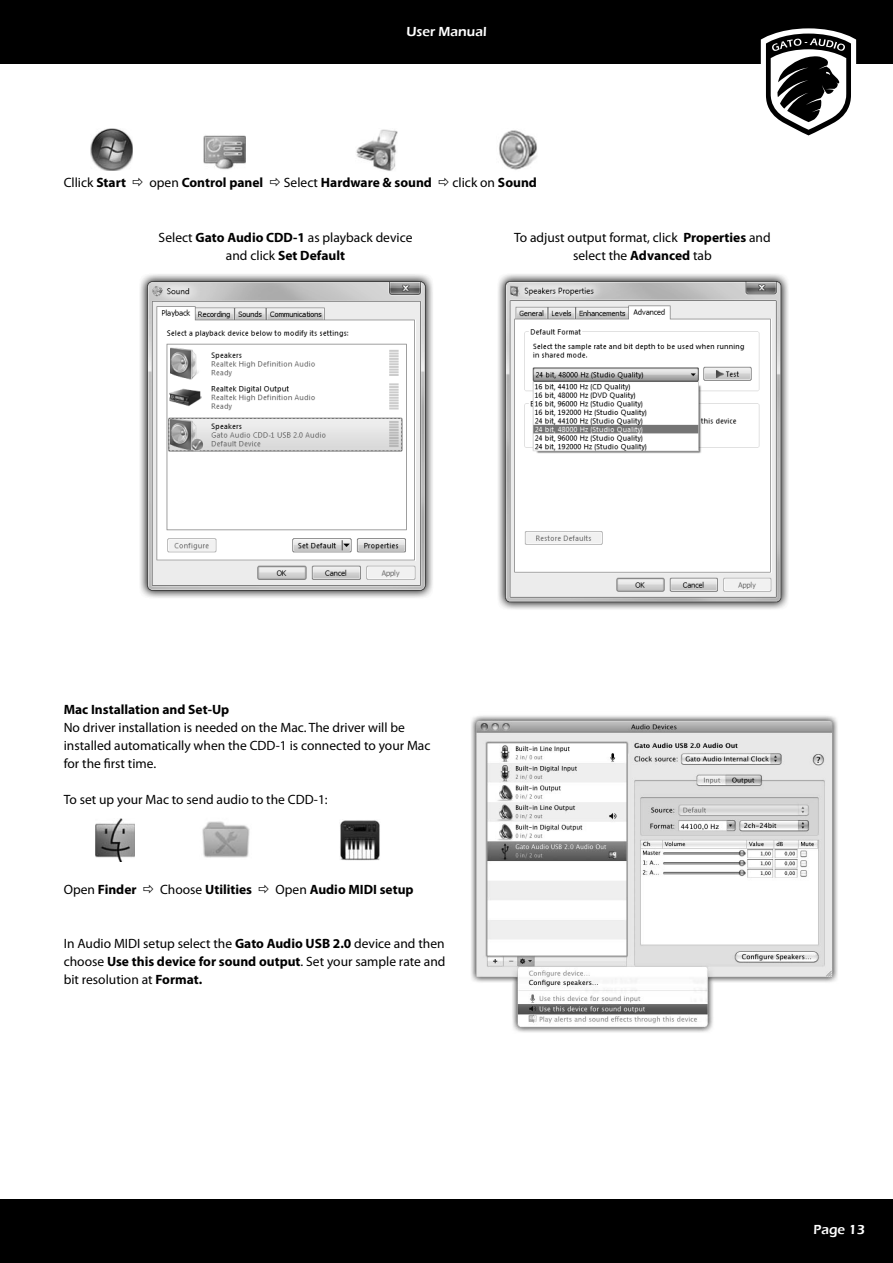
<style>
.page{position:relative;width:893px;height:1263px;background:#fff}
.page>*{position:absolute;margin:0;border:0;box-sizing:border-box;transform-origin:0 0}
.t1{font:13.5px/18px "Myriad Pro";color:#000;text-align:center}
.t2{font:700 13.5px "Myriad Pro";color:#000}
.t3{font:600 13.5px "Eras ITC";color:#fff}
.s1{font-weight:700}
.s2{font-weight:400}
</style>
<div class="page">
<div style="left:0;top:0;width:893px;height:64px;background:#000"></div>
<div style="left:0;top:1199px;width:893px;height:64px;background:#000"></div>
<svg style="left:761px;top:28px;width:95px;height:108px"></svg>
<img style="left:340px;top:820px;width:40px;height:40px">
<img style="left:95px;top:818px;width:40px;height:44px">
<img style="left:202px;top:821px;width:48px;height:37px">
<img style="left:203px;top:135px;width:43px;height:35px">
<img style="left:356px;top:129px;width:42px;height:42px">
<img style="left:499px;top:130px;width:38px;height:40px">
<img style="left:91px;top:129px;width:42px;height:42px">
<img style="left:140px;top:274px;width:293px;height:324px">
<img style="left:498px;top:274px;width:290px;height:335px">
<img style="left:471px;top:715px;width:367px;height:318px">
<p class="t3" style="left:406px;top:24px;width:82px">User Manual</p>
<p class="t1" style="left:64px;top:175px;width:64px">Cllick <span class="s1">Start</span></p>
<p class="t2" style="left:149px;top:178px;width:115px"><span class="s2">open</span> Control panel</p>
<p class="t2" style="left:284px;top:178px;width:150px"><span class="s2">Select</span> Hardware &amp; sound</p>
<p class="t1" style="left:452px;top:175px;width:86px">click on <span class="s1">Sound</span></p>
<p class="t1" style="left:159px;top:230px;width:255px">Select <span class="s1">Gato Audio CDD-1</span> as playback device and click <span class="s1">Set Default</span></p>
<p class="t1" style="left:514px;top:230px;width:258px">To adjust output format, click <span class="s1">Properties</span> and select the <span class="s1">Advanced</span> tab</p>
<p class="t2" style="left:64px;top:705px;width:167px">Mac Installation and Set-Up</p>
<p class="t1" style="left:64px;top:720px;width:368px;text-align:left">No driver installation is needed on the Mac. The driver will be installed automatically when the CDD-1 is connected to your Mac for the first time.</p>
<p class="t1" style="left:64px;top:792px;width:265px">To set up your Mac to send audio to the CDD-1:</p>
<p class="t2" style="left:64px;top:885px;width:74px"><span class="s2">Open</span> Finder</p>
<p class="t2" style="left:160px;top:885px;width:94px"><span class="s2">Choose</span> Utilities</p>
<p class="t2" style="left:276px;top:885px;width:140px"><span class="s2">Open</span> Audio MIDI setup</p>
<p class="t1" style="left:64px;top:936px;width:383px;text-align:justify">In Audio MIDI setup select the <span class="s1">Gato Audio USB 2.0</span> device and then choose <span class="s1">Use this device for sound output</span>. Set your sample rate and bit resolution at <span class="s1">Format.</span></p>
<p class="t3" style="left:813px;top:1222px;width:53px">Page 13</p>
</div>
